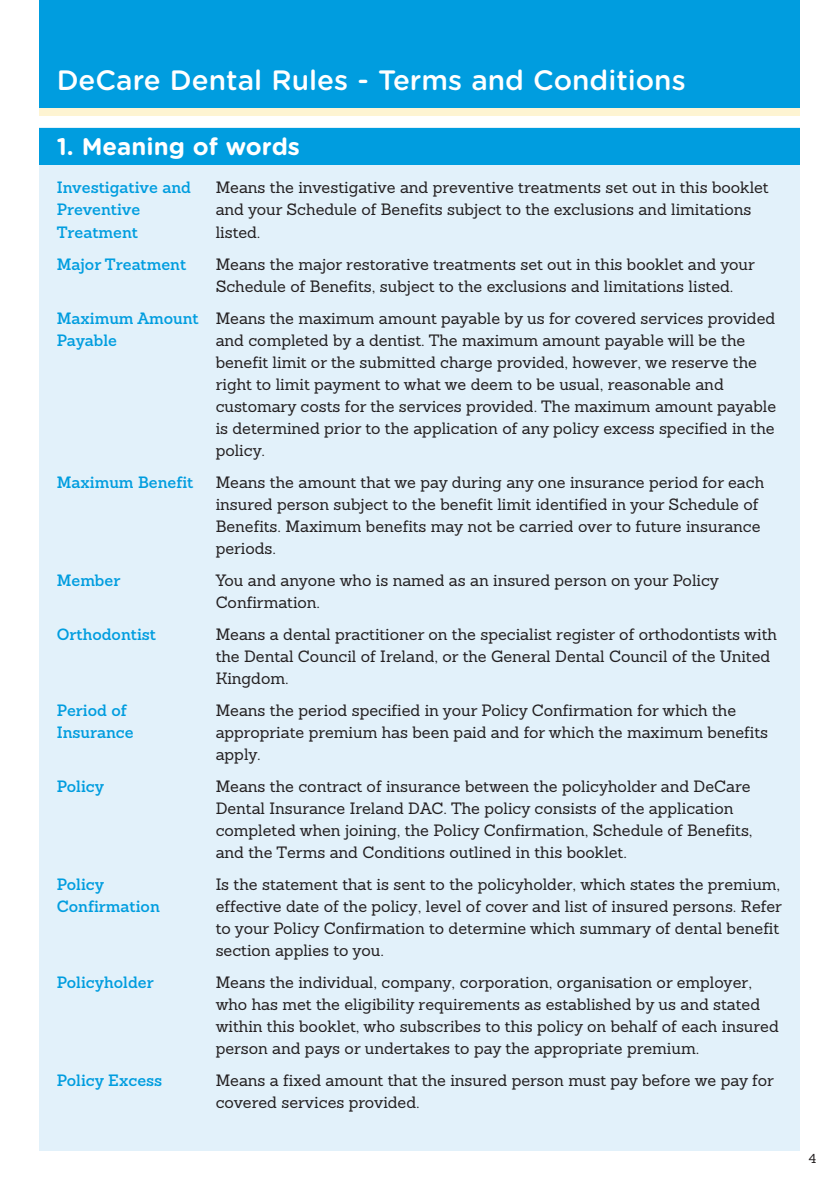
<style>
.page{position:relative;width:840px;height:1191px;background:#fff}
.page>*{position:absolute;margin:0;border:0;box-sizing:border-box;transform-origin:0 0}
.t1{font:500 28px "Gotham Rounded";color:#fff}
.t2{font:700 24px "Gotham Rounded";color:#fff}
.t3{font:16px/22px "Sanchez Slab";color:#231f20}
.t4{font:600 16px/22px "Sanchez";color:#009ddf}
.t5{font:12.6px "Sanchez Slab";color:#231f20}
</style>
<div class="page">
<div style="left:40px;top:128px;width:759px;height:1023px;background:#e2f1fa"></div>
<div style="left:40px;top:128px;width:759px;height:36px;background:#009ddf"></div>
<div style="left:40px;top:0;width:759px;height:111px;background:#009ddf"></div>
<div style="left:40px;top:108px;width:759px;height:8px;background:#fef4d2"></div>
<h1 class="t1" style="left:57px;top:71px;width:630px">DeCare Dental Rules - Terms and Conditions</h1>
<h2 class="t2" style="left:57px;top:138px;width:244px">1. Meaning of words</h2>
<p class="t4" style="left:57px;top:178px;width:136px">Investigative and<br>Preventive<br>Treatment</p>
<p class="t3" style="left:215px;top:178px;width:554px">Means the investigative and preventive treatments set out in this booklet and your Schedule of Benefits subject to the exclusions and limitations listed.</p>
<p class="t4" style="left:57px;top:254px;width:131px">Major Treatment</p>
<p class="t3" style="left:215px;top:254px;width:540px">Means the major restorative treatments set out in this booklet and your<br>Schedule of Benefits, subject to the exclusions and limitations listed.</p>
<p class="t4" style="left:57px;top:308px;width:143px">Maximum Amount<br>Payable</p>
<p class="t3" style="left:215px;top:308px;width:561px">Means the maximum amount payable by us for covered services provided and completed by a dentist. The maximum amount payable will be the benefit limit or the submitted charge provided, however, we reserve the right to limit payment to what we deem to be usual, reasonable and customary costs for the services provided. The maximum amount payable is determined prior to the application of any policy excess specified in the policy.</p>
<p class="t4" style="left:57px;top:472px;width:138px">Maximum Benefit</p>
<p class="t3" style="left:215px;top:472px;width:549px">Means the amount that we pay during any one insurance period for each insured person subject to the benefit limit identified in your Schedule of Benefits. Maximum benefits may not be carried over to future insurance periods.</p>
<p class="t4" style="left:57px;top:570px;width:65px">Member</p>
<p class="t3" style="left:215px;top:570px;width:504px">You and anyone who is named as an insured person on your Policy<br>Confirmation.</p>
<p class="t4" style="left:57px;top:624px;width:101px">Orthodontist</p>
<p class="t3" style="left:215px;top:624px;width:562px">Means a dental practitioner on the specialist register of orthodontists with the Dental Council of Ireland, or the General Dental Council of the United<br>Kingdom.</p>
<p class="t4" style="left:57px;top:700px;width:78px">Period of<br>Insurance</p>
<p class="t3" style="left:215px;top:700px;width:553px">Means the period specified in your Policy Confirmation for which the appropriate premium has been paid and for which the maximum benefits apply.</p>
<p class="t4" style="left:57px;top:776px;width:49px">Policy</p>
<p class="t3" style="left:215px;top:776px;width:538px">Means the contract of insurance between the policyholder and DeCare Dental Insurance Ireland DAC. The policy consists of the application completed when joining, the Policy Confirmation, Schedule of Benefits, and the Terms and Conditions outlined in this booklet.</p>
<p class="t4" style="left:57px;top:874px;width:104px">Policy<br>Confirmation</p>
<p class="t3" style="left:215px;top:874px;width:567px">Is the statement that is sent to the policyholder, which states the premium, effective date of the policy, level of cover and list of insured persons. Refer to your Policy Confirmation to determine which summary of dental benefit section applies to you.</p>
<p class="t4" style="left:57px;top:972px;width:98px">Policyholder</p>
<p class="t3" style="left:215px;top:972px;width:564px">Means the individual, company, corporation, organisation or employer, who has met the eligibility requirements as established by us and stated within this booklet, who subscribes to this policy on behalf of each insured person and pays or undertakes to pay the appropriate premium.</p>
<p class="t4" style="left:57px;top:1070px;width:107px">Policy Excess</p>
<p class="t3" style="left:215px;top:1070px;width:559px">Means a fixed amount that the insured person must pay before we pay for covered services provided.</p>
<p class="t5" style="left:808px;top:1153px;width:9px">4</p>
</div>
